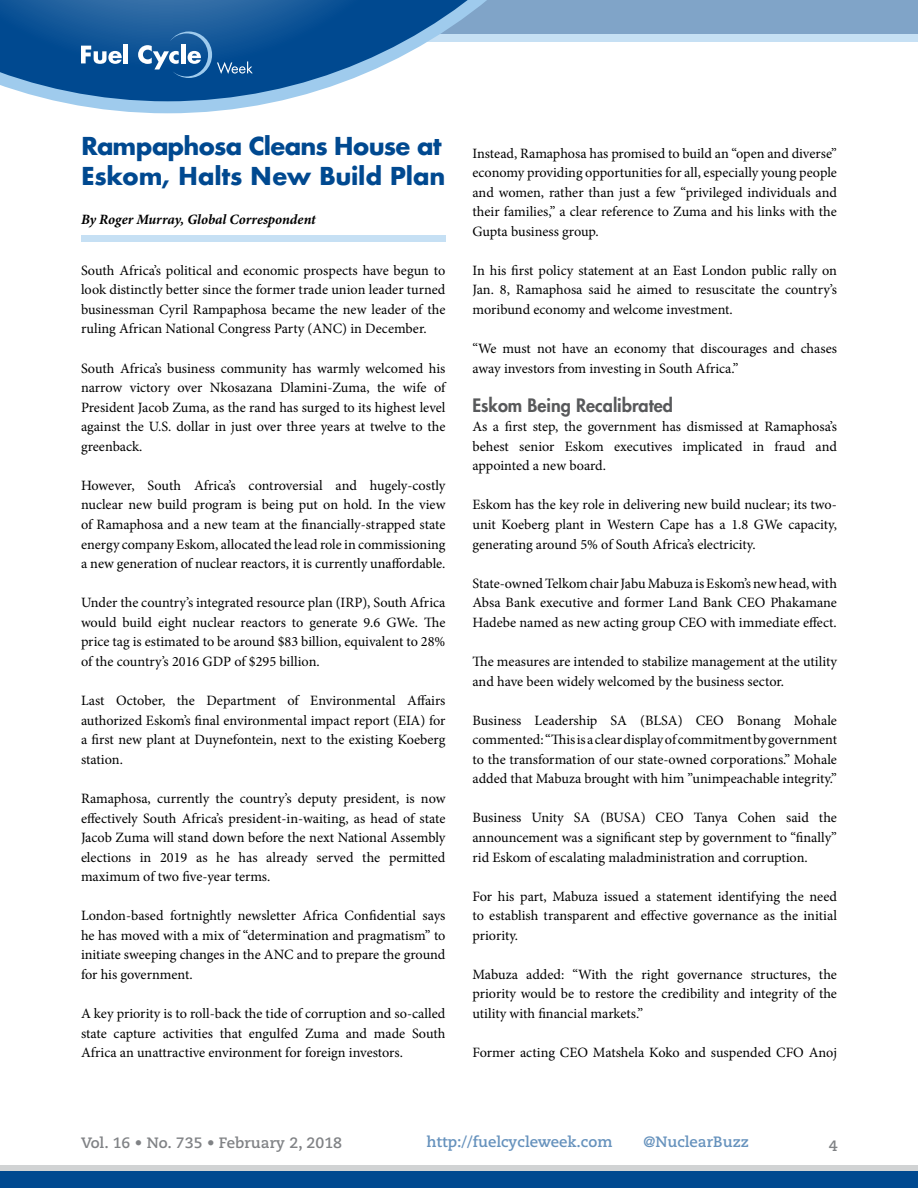
<style>
.page{position:relative;width:918px;height:1188px;background:#fff}
.page>*{position:absolute;margin:0;border:0;box-sizing:border-box;transform-origin:0 0}
.t1{font:700 24px/30px "Futura";letter-spacing:-.04em;color:#004990}
.t2{font:800 18px "Futura";color:#58595b}
.t3{font:700 15px "Caecilia";color:#6692bd}
.t4{font:700 15px "Caecilia";color:#808285}
.t5{font:14.25px/19.5px "Minion Pro";letter-spacing:-.005em;color:#000;text-align:justify}
.t6{font:italic 700 14.25px "Minion Pro";letter-spacing:-.005em;color:#000}
</style>
<div class="page">
<div style="left:0;top:1166px;width:918px;height:22px;background:#d1d3d4"></div>
<div style="left:0;top:0;width:918px;height:36px;background:#80a4c8"></div>
<div style="left:0;top:34px;width:918px;height:7px;background:#c6e0f4"></div>
<div style="left:0;top:1171px;width:918px;height:17px;background:#004990"></div>
<svg style="left:0;top:0;width:675px;height:113px"></svg>
<svg style="left:81px;top:46px;width:41px;height:18px"></svg>
<hr style="left:124px;top:44px;width:4px;height:19px;background:#fff">
<svg style="left:138px;top:32px;width:115px;height:46px;background:#306ca6"></svg>
<div style="left:81px;top:235px;width:365px;height:7px;background:#c6e0f4"></div>
<h1 class="t1" style="left:81px;top:131px;width:366px">Rampaphosa Cleans House at<br>Eskom, Halts New Build Plan</h1>
<p class="t6" style="left:81px;top:209px;width:236px">By Roger Murray, Global Correspondent</p>
<p class="t5" style="left:81px;top:260px;width:366px">South Africa’s political and economic prospects have begun to look distinctly better since the former trade union leader turned businessman Cyril Rampaphosa became the new leader of the ruling African National Congress Party (ANC) in December.</p>
<p class="t5" style="left:81px;top:358px;width:366px">South Africa’s business community has warmly welcomed his narrow victory over Nkosazana Dlamini-Zuma, the wife of President Jacob Zuma, as the rand has surged to its highest level against the U.S. dollar in just over three years at twelve to the greenback.</p>
<p class="t5" style="left:81px;top:476px;width:366px">However, South Africa’s controversial and hugely-costly nuclear new build program is being put on hold. In the view of Ramaphosa and a new team at the financially-strapped state energy company Eskom, allocated the lead role in commissioning a new generation of nuclear reactors, it is currently unaffordable.</p>
<p class="t5" style="left:81px;top:593px;width:366px">Under the country’s integrated resource plan (IRP), South Africa would build eight nuclear reactors to generate 9.6 GWe. The price tag is estimated to be around $83 billion, equivalent to 28% of the country’s 2016 GDP of $295 billion.</p>
<p class="t5" style="left:81px;top:691px;width:366px">Last October, the Department of Environmental Affairs authorized Eskom’s final environmental impact report (EIA) for a first new plant at Duynefontein, next to the existing Koeberg station.</p>
<p class="t5" style="left:81px;top:789px;width:366px">Ramaphosa, currently the country’s deputy president, is now effectively South Africa’s president-in-waiting, as head of state Jacob Zuma will stand down before the next National Assembly elections in 2019 as he has already served the permitted maximum of two five-year terms.</p>
<p class="t5" style="left:81px;top:906px;width:366px">London-based fortnightly newsletter Africa Confidential says he has moved with a mix of “determination and pragmatism” to initiate sweeping changes in the ANC and to prepare the ground for his government.</p>
<p class="t5" style="left:81px;top:1004px;width:366px">A key priority is to roll-back the tide of corruption and so-called state capture activities that engulfed Zuma and made South Africa an unattractive environment for foreign investors.</p>
<p class="t5" style="left:473px;top:143px;width:366px">Instead, Ramaphosa has promised to build an “open and diverse” economy providing opportunities for all, especially young people and women, rather than just a few “privileged individuals and their families,” a clear reference to Zuma and his links with the Gupta business group.</p>
<p class="t5" style="left:473px;top:261px;width:366px">In his first policy statement at an East London public rally on Jan. 8, Ramaphosa said he aimed to resuscitate the country’s moribund economy and welcome investment.</p>
<p class="t5" style="left:473px;top:339px;width:366px">“We must not have an economy that discourages and chases away investors from investing in South Africa.”</p>
<p class="t2" style="left:472px;top:394px;width:202px">Eskom Being Recalibrated</p>
<p class="t5" style="left:472px;top:417px;width:366px">As a first step, the government has dismissed at Ramaphosa’s behest senior Eskom executives implicated in fraud and appointed a new board.</p>
<p class="t5" style="left:472px;top:495px;width:366px">Eskom has the key role in delivering new build nuclear; its two&shy;unit Koeberg plant in Western Cape has a 1.8 GWe capacity, generating around 5% of South Africa’s electricity.</p>
<p class="t5" style="left:472px;top:573px;width:366px">State-owned Telkom chair Jabu Mabuza is Eskom’s new head, with Absa Bank executive and former Land Bank CEO Phakamane Hadebe named as new acting group CEO with immediate effect.</p>
<p class="t5" style="left:472px;top:652px;width:366px">The measures are intended to stabilize management at the utility and have been widely welcomed by the business sector.</p>
<p class="t5" style="left:472px;top:710px;width:366px">Business Leadership SA (BLSA) CEO Bonang Mohale commented: “This is a clear display of commitment by government to the transformation of our state-owned corporations.” Mohale added that Mabuza brought with him ”unimpeachable integrity.”</p>
<p class="t5" style="left:472px;top:808px;width:366px">Business Unity SA (BUSA) CEO Tanya Cohen said the announcement was a significant step by government to “finally” rid Eskom of escalating maladministration and corruption.</p>
<p class="t5" style="left:472px;top:886px;width:366px">For his part, Mabuza issued a statement identifying the need to establish transparent and effective governance as the initial priority.</p>
<p class="t5" style="left:472px;top:965px;width:366px">Mabuza added: “With the right governance structures, the priority would be to restore the credibility and integrity of the utility with financial markets.”</p>
<p class="t5" style="left:472px;top:1043px;width:366px">Former acting CEO Matshela Koko and suspended CFO Anoj</p>
<p class="t4" style="left:81px;top:1134px;width:263px">Vol. 16 • No. 735 • February 2, 2018</p>
<p class="t3" style="left:427px;top:1133px;width:187px">http://fuelcycleweek.com</p>
<p class="t3" style="left:643px;top:1133px;width:107px">@NuclearBuzz</p>
<p class="t4" style="left:829px;top:1137px;width:10px">4</p>
</div>
